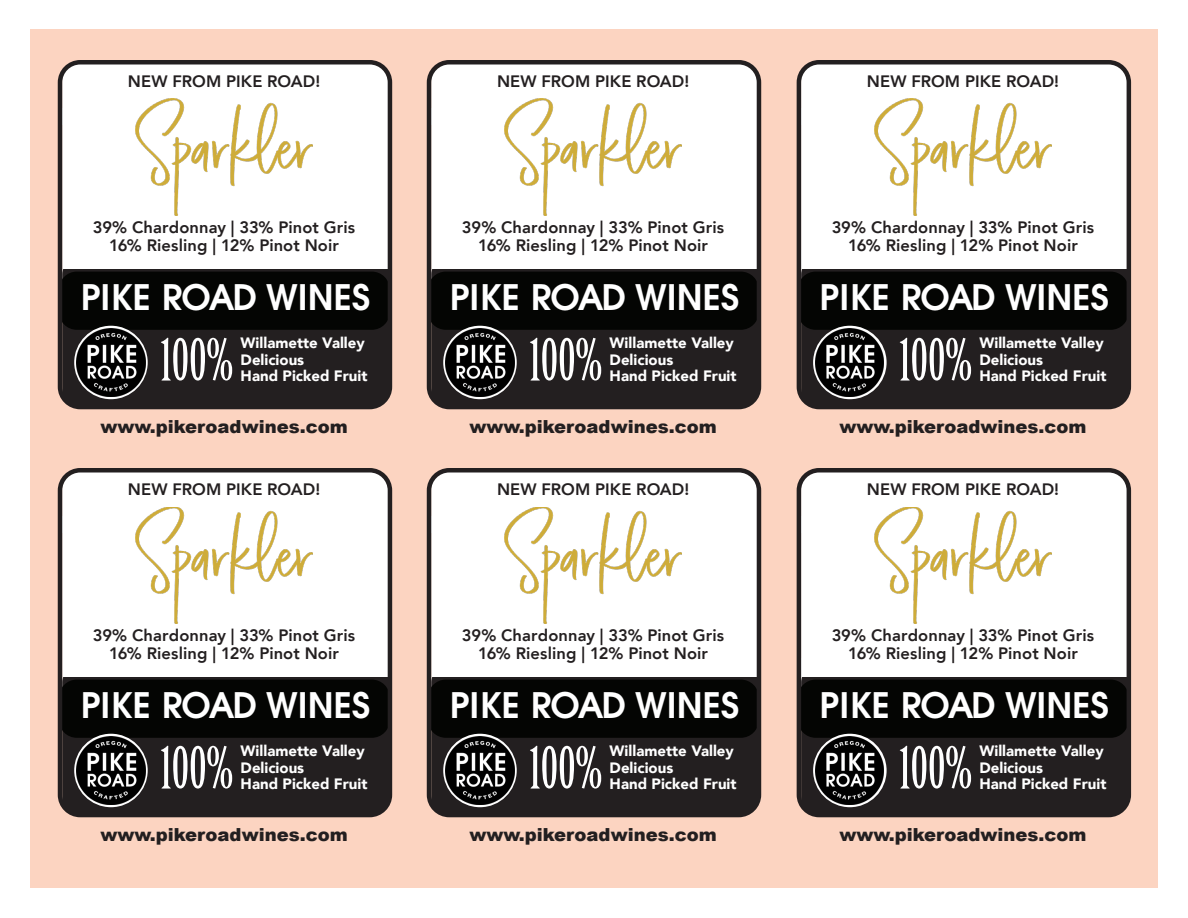
<style>
.page{position:relative;width:1188px;height:918px;background:#fff}
.page>*{position:absolute;margin:0;border:0;box-sizing:border-box;transform-origin:0 0}
.t1{font:57px "Birch Std";color:#fff}
.t2{font:600 34.95px "ITC Avant Garde Std";letter-spacing:.005em;color:#fff}
.t3{font:900 18px "Arial";color:#231f20}
.t4{font:800 16.5px "Avenir";letter-spacing:.005em;color:#231f20}
.t5{font:900 15px "Avenir";color:#fff}
</style>
<div class="page">
<div style="left:30px;top:29px;width:1128px;height:859px;background:#fcd4c1"></div>
<div style="left:62px;top:61px;width:327px;height:250px;background:#fff;border-radius:18px"></div>
<div style="left:62px;top:258px;width:327px;height:149px;background:#231f20;border-radius:16px"></div>
<div style="left:63px;top:250px;width:326px;height:19px;background:#fff"></div>
<div style="left:59px;top:272px;width:331px;height:58px;background:#040503;border-radius:18px"></div>
<svg style="left:74px;top:326px;width:74px;height:73px"></svg>
<img style="left:77px;top:329px;width:68px;height:68px">
<div style="left:58px;top:60px;width:334px;height:349px;border:4px solid #231f20;border-radius:20px"></div>
<img style="left:136px;top:99px;width:177px;height:117px">
<div style="left:431px;top:61px;width:327px;height:250px;background:#fff;border-radius:18px"></div>
<div style="left:431px;top:258px;width:327px;height:149px;background:#231f20;border-radius:16px"></div>
<div style="left:432px;top:250px;width:326px;height:19px;background:#fff"></div>
<div style="left:428px;top:272px;width:331px;height:58px;background:#040503;border-radius:18px"></div>
<svg style="left:443px;top:326px;width:74px;height:73px"></svg>
<img style="left:446px;top:329px;width:68px;height:68px">
<div style="left:427px;top:60px;width:334px;height:349px;border:4px solid #231f20;border-radius:20px"></div>
<img style="left:505px;top:99px;width:177px;height:117px">
<div style="left:801px;top:61px;width:327px;height:250px;background:#fff;border-radius:18px"></div>
<div style="left:801px;top:258px;width:327px;height:149px;background:#231f20;border-radius:16px"></div>
<div style="left:802px;top:250px;width:326px;height:19px;background:#fff"></div>
<div style="left:798px;top:272px;width:331px;height:58px;background:#040503;border-radius:18px"></div>
<svg style="left:813px;top:326px;width:74px;height:73px"></svg>
<img style="left:816px;top:329px;width:68px;height:68px">
<div style="left:797px;top:60px;width:334px;height:349px;border:4px solid #231f20;border-radius:20px"></div>
<img style="left:874px;top:99px;width:178px;height:117px">
<div style="left:62px;top:469px;width:327px;height:250px;background:#fff;border-radius:18px"></div>
<div style="left:62px;top:666px;width:327px;height:149px;background:#231f20;border-radius:16px"></div>
<div style="left:63px;top:658px;width:326px;height:19px;background:#fff"></div>
<div style="left:59px;top:680px;width:331px;height:58px;background:#040503;border-radius:18px"></div>
<svg style="left:74px;top:734px;width:74px;height:73px"></svg>
<img style="left:77px;top:737px;width:68px;height:68px">
<div style="left:58px;top:468px;width:334px;height:349px;border:4px solid #231f20;border-radius:20px"></div>
<img style="left:136px;top:507px;width:177px;height:117px">
<div style="left:431px;top:469px;width:327px;height:250px;background:#fff;border-radius:18px"></div>
<div style="left:431px;top:666px;width:327px;height:149px;background:#231f20;border-radius:16px"></div>
<div style="left:432px;top:658px;width:326px;height:19px;background:#fff"></div>
<div style="left:428px;top:680px;width:331px;height:58px;background:#040503;border-radius:18px"></div>
<svg style="left:443px;top:734px;width:74px;height:73px"></svg>
<img style="left:446px;top:737px;width:68px;height:68px">
<div style="left:427px;top:468px;width:334px;height:349px;border:4px solid #231f20;border-radius:20px"></div>
<img style="left:505px;top:507px;width:177px;height:117px">
<div style="left:801px;top:469px;width:327px;height:250px;background:#fff;border-radius:18px"></div>
<div style="left:801px;top:666px;width:327px;height:149px;background:#231f20;border-radius:16px"></div>
<div style="left:802px;top:658px;width:326px;height:19px;background:#fff"></div>
<div style="left:798px;top:680px;width:331px;height:58px;background:#040503;border-radius:18px"></div>
<svg style="left:813px;top:734px;width:74px;height:73px"></svg>
<img style="left:816px;top:737px;width:68px;height:68px">
<div style="left:797px;top:468px;width:334px;height:349px;border:4px solid #231f20;border-radius:20px"></div>
<img style="left:874px;top:507px;width:178px;height:117px">
<p class="t4" style="left:128px;top:68px;width:194px">NEW FROM PIKE ROAD!</p>
<p class="t4" style="left:497px;top:68px;width:194px">NEW FROM PIKE ROAD!</p>
<p class="t4" style="left:867px;top:68px;width:194px">NEW FROM PIKE ROAD!</p>
<p class="t4" style="left:93px;top:214px;width:264px">39% Chardonnay | 33% Pinot Gris</p>
<p class="t4" style="left:109px;top:232px;width:231px">16% Riesling | 12% Pinot Noir</p>
<p class="t2" style="left:81px;top:274px;width:291px">PIKE ROAD WINES</p>
<p class="t4" style="left:462px;top:214px;width:264px">39% Chardonnay | 33% Pinot Gris</p>
<p class="t4" style="left:478px;top:232px;width:231px">16% Riesling | 12% Pinot Noir</p>
<p class="t2" style="left:450px;top:274px;width:291px">PIKE ROAD WINES</p>
<p class="t4" style="left:832px;top:214px;width:264px">39% Chardonnay | 33% Pinot Gris</p>
<p class="t4" style="left:848px;top:232px;width:231px">16% Riesling | 12% Pinot Noir</p>
<p class="t2" style="left:820px;top:274px;width:291px">PIKE ROAD WINES</p>
<p class="t1" style="left:161px;top:328px;width:74px">100%</p>
<p class="t5" style="left:241px;top:330px;width:126px">Willamette Valley</p>
<p class="t5" style="left:241px;top:347px;width:65px">Delicious</p>
<p class="t5" style="left:241px;top:363px;width:128px">Hand Picked Fruit</p>
<p class="t1" style="left:530px;top:328px;width:74px">100%</p>
<p class="t5" style="left:610px;top:330px;width:126px">Willamette Valley</p>
<p class="t5" style="left:610px;top:347px;width:65px">Delicious</p>
<p class="t5" style="left:610px;top:363px;width:128px">Hand Picked Fruit</p>
<p class="t1" style="left:900px;top:328px;width:74px">100%</p>
<p class="t5" style="left:980px;top:330px;width:126px">Willamette Valley</p>
<p class="t5" style="left:980px;top:347px;width:65px">Delicious</p>
<p class="t5" style="left:980px;top:363px;width:128px">Hand Picked Fruit</p>
<p class="t3" style="left:100px;top:414px;width:249px">www.pikeroadwines.com</p>
<p class="t3" style="left:469px;top:414px;width:249px">www.pikeroadwines.com</p>
<p class="t3" style="left:839px;top:414px;width:249px">www.pikeroadwines.com</p>
<p class="t4" style="left:128px;top:476px;width:194px">NEW FROM PIKE ROAD!</p>
<p class="t4" style="left:497px;top:476px;width:194px">NEW FROM PIKE ROAD!</p>
<p class="t4" style="left:867px;top:476px;width:194px">NEW FROM PIKE ROAD!</p>
<p class="t4" style="left:93px;top:622px;width:264px">39% Chardonnay | 33% Pinot Gris</p>
<p class="t4" style="left:109px;top:640px;width:231px">16% Riesling | 12% Pinot Noir</p>
<p class="t2" style="left:81px;top:682px;width:291px">PIKE ROAD WINES</p>
<p class="t4" style="left:462px;top:622px;width:264px">39% Chardonnay | 33% Pinot Gris</p>
<p class="t4" style="left:478px;top:640px;width:231px">16% Riesling | 12% Pinot Noir</p>
<p class="t2" style="left:450px;top:682px;width:291px">PIKE ROAD WINES</p>
<p class="t4" style="left:832px;top:622px;width:264px">39% Chardonnay | 33% Pinot Gris</p>
<p class="t4" style="left:848px;top:640px;width:231px">16% Riesling | 12% Pinot Noir</p>
<p class="t2" style="left:820px;top:682px;width:291px">PIKE ROAD WINES</p>
<p class="t1" style="left:161px;top:736px;width:74px">100%</p>
<p class="t5" style="left:241px;top:738px;width:126px">Willamette Valley</p>
<p class="t5" style="left:241px;top:755px;width:65px">Delicious</p>
<p class="t5" style="left:241px;top:771px;width:128px">Hand Picked Fruit</p>
<p class="t1" style="left:530px;top:736px;width:74px">100%</p>
<p class="t5" style="left:610px;top:738px;width:126px">Willamette Valley</p>
<p class="t5" style="left:610px;top:755px;width:65px">Delicious</p>
<p class="t5" style="left:610px;top:771px;width:128px">Hand Picked Fruit</p>
<p class="t1" style="left:900px;top:736px;width:74px">100%</p>
<p class="t5" style="left:980px;top:738px;width:126px">Willamette Valley</p>
<p class="t5" style="left:980px;top:755px;width:65px">Delicious</p>
<p class="t5" style="left:980px;top:771px;width:128px">Hand Picked Fruit</p>
<p class="t3" style="left:100px;top:822px;width:249px">www.pikeroadwines.com</p>
<p class="t3" style="left:469px;top:822px;width:249px">www.pikeroadwines.com</p>
<p class="t3" style="left:839px;top:822px;width:249px">www.pikeroadwines.com</p>
</div>
